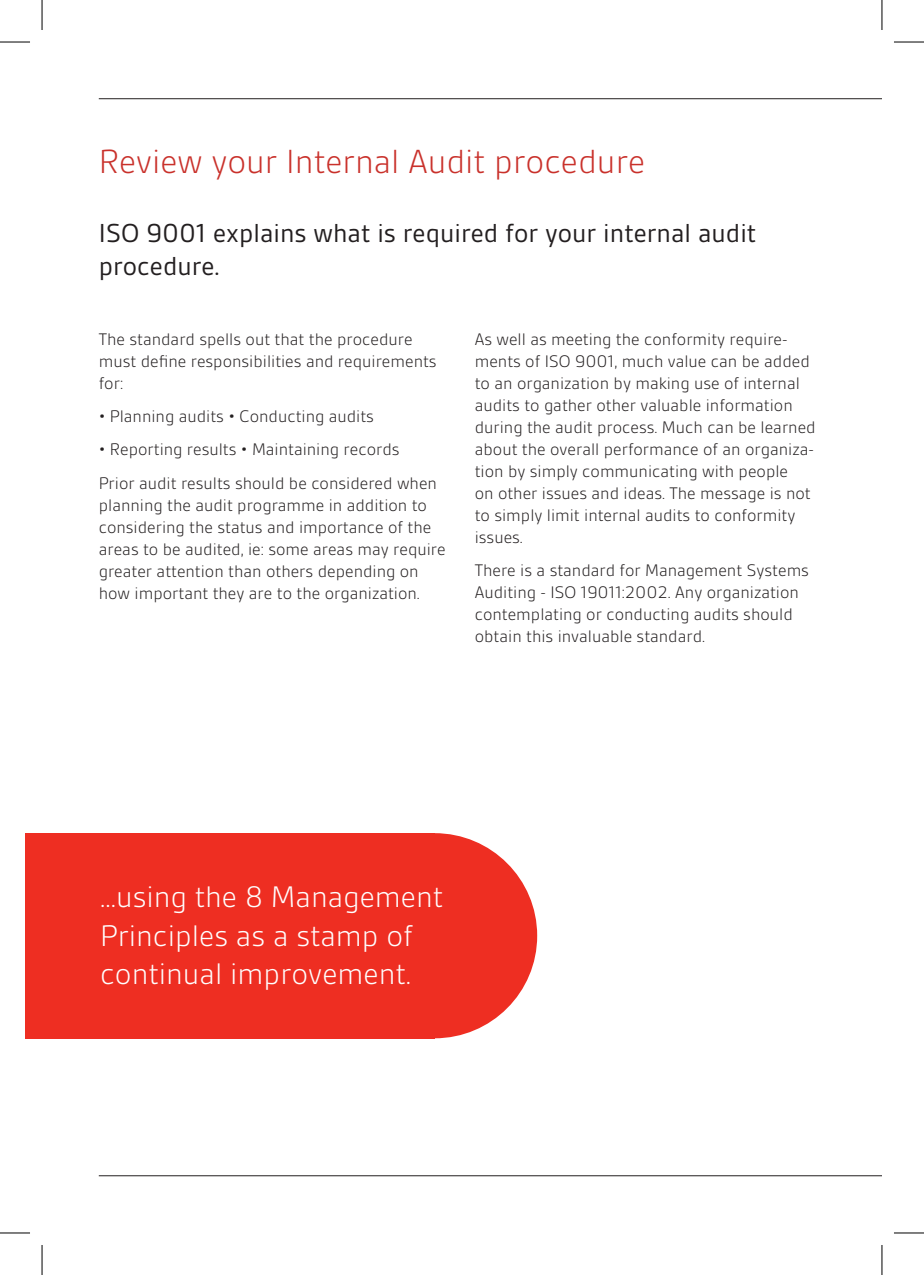
<style>
.page{position:relative;width:924px;height:1275px;background:#fff}
.page>*{position:absolute;margin:0;border:0;box-sizing:border-box;transform-origin:0 0}
.t1{font:300 36px "BSI Gesta";color:#c9312b}
.t2{font:300 32px/38.4px "BSI Gesta";color:#fff}
.t3{font:28px/33.6px "BSI Gesta";color:#231f20}
.t4{font:300 18px/22px "BSI Gesta";color:#231f20}
</style>
<div class="page">
<hr style="left:99px;top:1175px;width:782px;height:1px;background:#231f20">
<div style="left:332px;top:833px;width:205px;height:205px;background:#ee2e22;border-radius:50%"></div>
<div style="left:25px;top:833px;width:409px;height:205px;background:#ee2e22"></div>
<hr style="left:99px;top:98px;width:782px;height:1px;background:#231f20">
<hr style="left:0;top:42px;width:30px;height:1px;background:#000">
<hr style="left:893px;top:42px;width:30px;height:1px;background:#000">
<hr style="left:0;top:1232px;width:30px;height:1px;background:#000">
<hr style="left:893px;top:1232px;width:30px;height:1px;background:#000">
<hr style="left:42px;top:0;width:1px;height:30px;background:#000">
<hr style="left:42px;top:1245px;width:1px;height:30px;background:#000">
<hr style="left:881px;top:0;width:1px;height:30px;background:#000">
<hr style="left:881px;top:1245px;width:1px;height:30px;background:#000">
<h1 class="t1" style="left:99px;top:142px;width:547px">Review your Internal Audit procedure</h1>
<h3 class="t3" style="left:99px;top:216px;width:658px">ISO 9001 explains what is required for your internal audit procedure.</h3>
<p class="t4" style="left:99px;top:328px;width:339px">The standard spells out that the procedure must define responsibilities and requirements for:</p>
<p class="t4" style="left:99px;top:405px;width:276px">• Planning audits • Conducting audits</p>
<p class="t4" style="left:99px;top:433px;width:339px;line-height:33.4px">• Reporting results • Maintaining records<br>Prior audit results should be considered when</p>
<p class="t4" style="left:99px;top:494px;width:348px">planning the audit programme in addition to considering the status and importance of the areas to be audited, ie: some areas may require greater attention than others depending on how important they are to the organization.</p>
<p class="t4" style="left:474px;top:328px;width:342px">As well as meeting the conformity require&shy;ments of ISO 9001, much value can be added to an organization by making use of internal audits to gather other valuable information during the audit process. Much can be learned about the overall performance of an organiza&shy;tion by simply communicating with people<br>on other issues and ideas. The message is not to simply limit internal audits to conformity issues.</p>
<p class="t4" style="left:474px;top:559px;width:335px">There is a standard for Management Systems Auditing - ISO 19011:2002. Any organization contemplating or conducting audits should obtain this invaluable standard.</p>
<h2 class="t2" style="left:100px;top:878px;width:344px">...using the 8 Management<br>Principles as a stamp of continual improvement.</h2>
</div>
